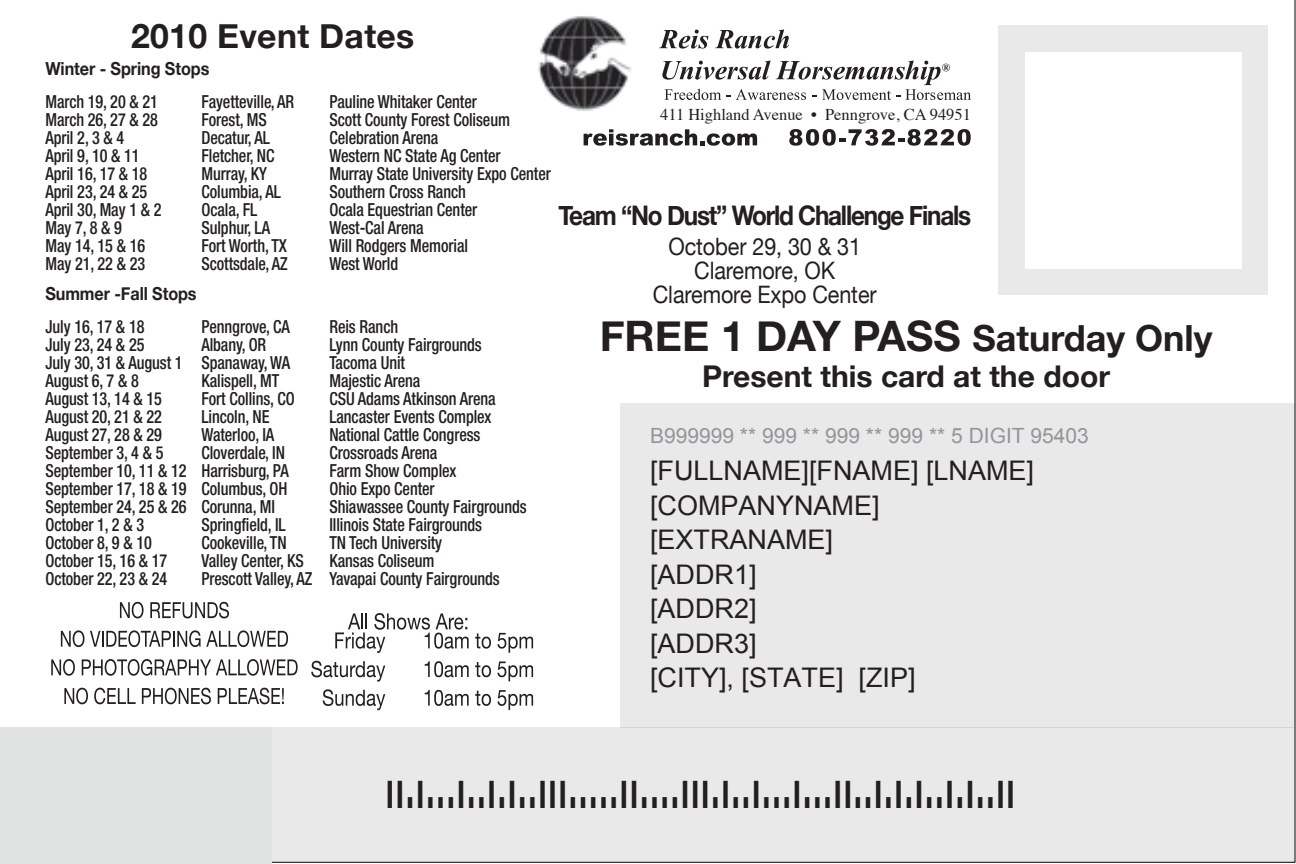
<style>
.page{position:relative;width:1296px;height:864px;background:#fff}
.page>*{position:absolute;margin:0;border:0;box-sizing:border-box;transform-origin:0 0}
.t1{font:48px "USPS Bar Code";color:#231f20}
.t2{font:700 42px "Helvetica Neue";color:#231f20}
.t3{font:700 33.6px "Helvetica Neue";letter-spacing:.01em;color:#231f20}
.t4{font:700 30px "Helvetica Neue";color:#231f20}
.t5{font:27px/34.5px "Arial";color:#231f20}
.t6{font:700 27px "Helvetica Neue";letter-spacing:-.05em;color:#231f20;scale:.9 1}
.t7{font:24px/24px "Helvetica Neue";letter-spacing:-.005em;color:#231f20;text-align:center;scale:.9 1}
.t8{font:21px "Arial";color:#939598}
.t9{font:500 condensed 18px "Helvetica Neue";letter-spacing:-.005em;color:#231f20;scale:.9 1}
.t10{font:700 18px "Helvetica Neue";letter-spacing:-.005em;color:#231f20;scale:.9 1}
.t11{font:16.5px "Times";color:#231f20}
.s1{font-size:36px}
</style>
<div class="page">
<div style="left:998px;top:25px;width:270px;height:270px;background:#e9e9e9"></div>
<div style="left:1025px;top:52px;width:216px;height:216px;background:#fff"></div>
<div style="left:620px;top:403px;width:675px;height:324px;background:#e9e9e9"></div>
<div style="left:269px;top:727px;width:1026px;height:135px;background:#e9e9e9"></div>
<svg style="left:584px;top:129px;width:173px;height:17px"></svg>
<svg style="left:789px;top:129px;width:182px;height:17px"></svg>
<svg style="left:120px;top:602px;width:24px;height:16px"></svg>
<svg style="left:150px;top:602px;width:79px;height:16px"></svg>
<svg style="left:61px;top:630px;width:23px;height:17px"></svg>
<svg style="left:90px;top:630px;width:198px;height:17px"></svg>
<svg style="left:51px;top:659px;width:24px;height:17px"></svg>
<svg style="left:82px;top:659px;width:216px;height:17px"></svg>
<svg style="left:64px;top:688px;width:24px;height:16px"></svg>
<svg style="left:94px;top:688px;width:42px;height:16px"></svg>
<svg style="left:142px;top:688px;width:69px;height:16px"></svg>
<svg style="left:218px;top:688px;width:66px;height:16px"></svg>
<svg style="left:311px;top:661px;width:74px;height:21px"></svg>
<svg style="left:323px;top:689px;width:62px;height:21px"></svg>
<svg style="left:335px;top:613px;width:134px;height:40px"></svg>
<svg style="left:475px;top:633px;width:16px;height:16px"></svg>
<svg style="left:498px;top:633px;width:35px;height:20px"></svg>
<svg style="left:425px;top:661px;width:44px;height:16px"></svg>
<svg style="left:475px;top:662px;width:16px;height:15px"></svg>
<svg style="left:498px;top:661px;width:35px;height:20px"></svg>
<svg style="left:425px;top:690px;width:44px;height:16px"></svg>
<svg style="left:475px;top:691px;width:16px;height:15px"></svg>
<svg style="left:498px;top:690px;width:35px;height:20px"></svg>
<svg style="left:659px;top:30px;width:49px;height:19px"></svg>
<svg style="left:715px;top:30px;width:74px;height:19px"></svg>
<svg style="left:662px;top:61px;width:309px;height:39px"></svg>
<img style="left:538px;top:16px;width:94px;height:95px">
<div style="left:0;top:728px;width:272px;height:136px;background:#e1e2e2"></div>
<h3 class="t3" style="left:131px;top:15px;width:285px">2010 Event Dates</h3>
<p class="t10" style="left:45px;top:57px;width:184px">Winter - Spring Stops</p>
<p class="t9" style="left:45px;top:91px;width:127px">March 19, 20 &amp; 21</p>
<p class="t9" style="left:201px;top:91px;width:105px">Fayetteville, AR</p>
<p class="t9" style="left:329px;top:91px;width:165px">Pauline Whitaker Center</p>
<p class="t9" style="left:45px;top:109px;width:127px">March 26, 27 &amp; 28</p>
<p class="t9" style="left:201px;top:109px;width:74px">Forest, MS</p>
<p class="t9" style="left:329px;top:109px;width:202px">Scott County Forest Coliseum</p>
<p class="t9" style="left:45px;top:127px;width:89px">April 2, 3 &amp; 4</p>
<p class="t9" style="left:201px;top:127px;width:78px">Decatur, AL</p>
<p class="t9" style="left:329px;top:127px;width:122px">Celebration Arena</p>
<p class="t9" style="left:45px;top:145px;width:106px">April 9, 10 &amp; 11</p>
<p class="t9" style="left:201px;top:145px;width:83px">Fletcher, NC</p>
<p class="t9" style="left:329px;top:145px;width:192px">Western NC State Ag Center</p>
<p class="t9" style="left:45px;top:163px;width:115px">April 16, 17 &amp; 18</p>
<p class="t9" style="left:201px;top:163px;width:74px">Murray, KY</p>
<p class="t9" style="left:329px;top:163px;width:248px">Murray State University Expo Center</p>
<p class="t9" style="left:45px;top:181px;width:115px">April 23, 24 &amp; 25</p>
<p class="t9" style="left:201px;top:181px;width:90px">Columbia, AL</p>
<p class="t9" style="left:329px;top:181px;width:153px">Southern Cross Ranch</p>
<p class="t9" style="left:45px;top:199px;width:131px">April 30, May 1 &amp; 2</p>
<p class="t9" style="left:201px;top:199px;width:64px">Ocala, FL</p>
<p class="t9" style="left:329px;top:199px;width:166px">Ocala Equestrian Center</p>
<p class="t9" style="left:45px;top:217px;width:87px">May 7, 8 &amp; 9</p>
<p class="t9" style="left:201px;top:217px;width:78px">Sulphur, LA</p>
<p class="t9" style="left:329px;top:217px;width:106px">West-Cal Arena</p>
<p class="t9" style="left:45px;top:235px;width:112px">May 14, 15 &amp; 16</p>
<p class="t9" style="left:201px;top:235px;width:97px">Fort Worth, TX</p>
<p class="t9" style="left:329px;top:235px;width:156px">Will Rodgers Memorial</p>
<p class="t9" style="left:45px;top:253px;width:112px">May 21, 22 &amp; 23</p>
<p class="t9" style="left:201px;top:253px;width:97px">Scottsdale, AZ</p>
<p class="t9" style="left:329px;top:253px;width:78px">West World</p>
<p class="t10" style="left:45px;top:282px;width:170px">Summer -Fall Stops</p>
<p class="t9" style="left:45px;top:316px;width:112px">July 16, 17 &amp; 18</p>
<p class="t9" style="left:201px;top:316px;width:100px">Penngrove, CA</p>
<p class="t9" style="left:329px;top:316px;width:78px">Reis Ranch</p>
<p class="t9" style="left:45px;top:334px;width:112px">July 23, 24 &amp; 25</p>
<p class="t9" style="left:201px;top:334px;width:74px">Albany, OR</p>
<p class="t9" style="left:329px;top:334px;width:171px">Lynn County Fairgrounds</p>
<p class="t9" style="left:45px;top:352px;width:273px">July 30, 31 &amp; August 1 Spanaway, WA</p>
<p class="t9" style="left:329px;top:352px;width:86px">Tacoma Unit</p>
<p class="t9" style="left:45px;top:370px;width:105px">August 6, 7 &amp; 8</p>
<p class="t9" style="left:201px;top:370px;width:88px">Kalispell, MT</p>
<p class="t9" style="left:329px;top:370px;width:103px">Majestic Arena</p>
<p class="t9" style="left:45px;top:388px;width:131px">August 13, 14 &amp; 15</p>
<p class="t9" style="left:201px;top:388px;width:105px">Fort Collins, CO</p>
<p class="t9" style="left:329px;top:388px;width:186px">CSU Adams Atkinson Arena</p>
<p class="t9" style="left:45px;top:406px;width:131px">August 20, 21 &amp; 22</p>
<p class="t9" style="left:201px;top:406px;width:77px">Lincoln, NE</p>
<p class="t9" style="left:329px;top:406px;width:182px">Lancaster Events Complex</p>
<p class="t9" style="left:45px;top:424px;width:131px">August 27, 28 &amp; 29</p>
<p class="t9" style="left:201px;top:424px;width:83px">Waterloo, IA</p>
<p class="t9" style="left:329px;top:424px;width:169px">National Cattle Congress</p>
<p class="t9" style="left:45px;top:442px;width:133px">September 3, 4 &amp; 5</p>
<p class="t9" style="left:201px;top:442px;width:94px">Cloverdale, IN</p>
<p class="t9" style="left:329px;top:442px;width:121px">Crossroads Arena</p>
<p class="t9" style="left:45px;top:460px;width:272px">September 10, 11 &amp; 12 Harrisburg, PA</p>
<p class="t9" style="left:329px;top:460px;width:143px">Farm Show Complex</p>
<p class="t9" style="left:45px;top:478px;width:270px">September 17, 18 &amp; 19 Columbus, OH</p>
<p class="t9" style="left:329px;top:478px;width:118px">Ohio Expo Center</p>
<p class="t9" style="left:45px;top:496px;width:257px">September 24, 25 &amp; 26 Corunna, MI</p>
<p class="t9" style="left:329px;top:496px;width:221px">Shiawassee County Fairgrounds</p>
<p class="t9" style="left:45px;top:514px;width:111px">October 1, 2 &amp; 3</p>
<p class="t9" style="left:201px;top:514px;width:95px">Springfield, IL</p>
<p class="t9" style="left:329px;top:514px;width:171px">Illinois State Fairgrounds</p>
<p class="t9" style="left:45px;top:532px;width:120px">October 8, 9 &amp; 10</p>
<p class="t9" style="left:201px;top:532px;width:96px">Cookeville, TN</p>
<p class="t9" style="left:329px;top:532px;width:127px">TN Tech University</p>
<p class="t9" style="left:45px;top:550px;width:137px">October 15, 16 &amp; 17</p>
<p class="t9" style="left:201px;top:550px;width:115px">Valley Center, KS</p>
<p class="t9" style="left:329px;top:550px;width:118px">Kansas Coliseum</p>
<p class="t9" style="left:45px;top:568px;width:137px">October 22, 23 &amp; 24</p>
<p class="t9" style="left:201px;top:568px;width:333px">Prescott Valley, AZ Yavapai County Fairgrounds</p>
<p class="t11" style="left:660px;top:99px;width:312px">411 Highland Avenue • Penngrove, CA 94951</p>
<h3 class="t6" style="left:558px;top:198px;width:460px">Team “No Dust” World Challenge Finals</h3>
<h3 class="t7" style="left:653px;top:234px;width:250px">October 29, 30 &amp; 31<br>Claremore, OK<br>Claremore Expo Center</h3>
<h2 class="t2" style="left:600px;top:310px;width:614px">FREE 1 DAY PASS <span class="s1">Saturday Only</span></h2>
<h3 class="t4" style="left:702px;top:357px;width:409px">Present this card at the door</h3>
<p class="t8" style="left:650px;top:422px;width:440px">B999999 ** 999 ** 999 ** 999 ** 5 DIGIT 95403</p>
<h3 class="t5" style="left:650px;top:454px;width:386px">[FULLNAME][FNAME] [LNAME] [COMPANYNAME] [EXTRANAME]<br>[ADDR1]<br>[ADDR2]<br>[ADDR3]<br>[CITY], [STATE] [ZIP]</h3>
<h1 class="t1" style="left:449px;top:764px;width:205px">✔✔ ✓</h1>
</div>
